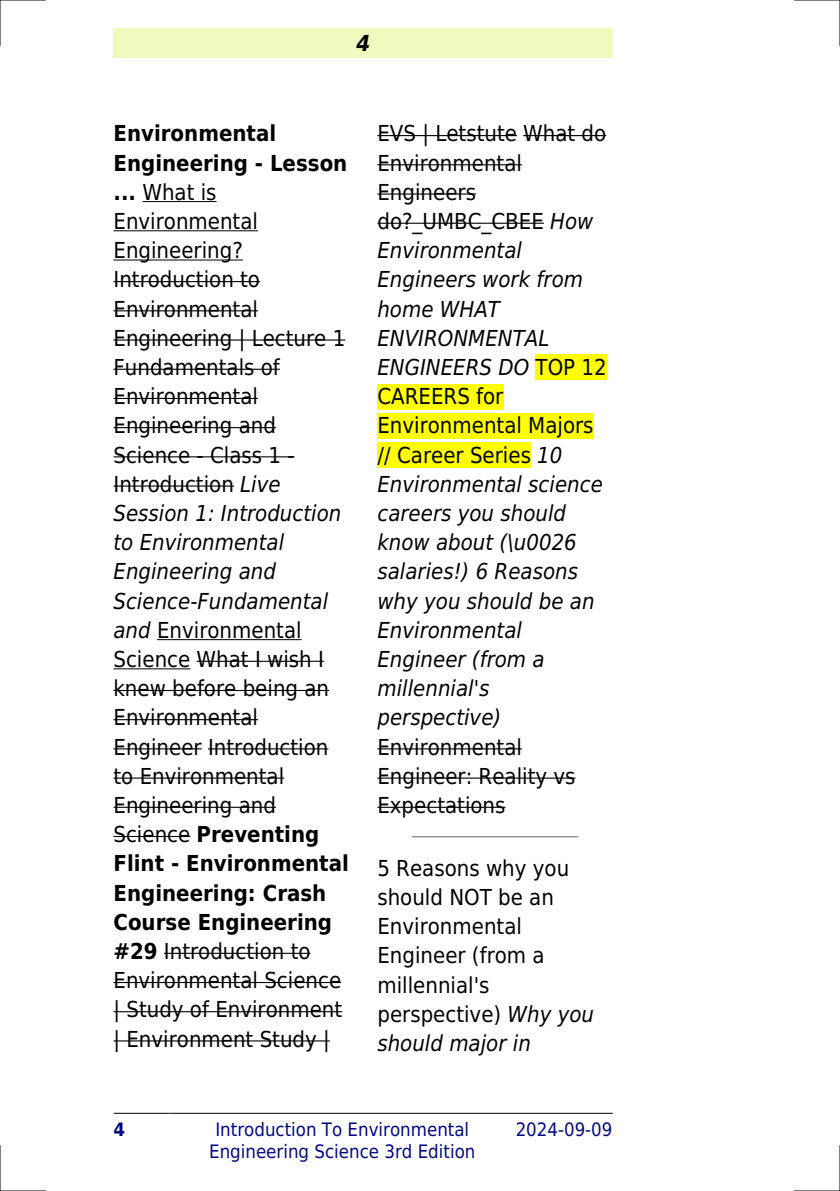
<style>
.page{position:relative;width:840px;height:1191px;background:#fff}
.page>*{position:absolute;margin:0;border:0;box-sizing:border-box;transform-origin:0 0}
.t1{font:22px/29.2px "DejaVu Sans Condensed";color:#000}
.t2{font:italic 22px/29.2px "DejaVu Sans Condensed";color:#000}
.t3{font:italic 700 22px "DejaVu Sans Condensed";color:#000}
.t4{font:18.6px/22.2px "DejaVu Sans Condensed";color:#000880;text-align:center}
.t5{font:700 18.6px "DejaVu Sans Condensed";color:#000880}
.s1{font-weight:700}
.s2{font-style:italic}
.s3{font-style:normal}
</style>
<div class="page">
<div style="left:113px;top:28px;width:499px;height:30px;background:#effbbe"></div>
<hr style="left:114px;top:1113px;width:55px;height:1px;background:#000">
<hr style="left:169px;top:1113px;width:346px;height:1px;background:#000">
<hr style="left:515px;top:1113px;width:97px;height:1px;background:#000">
<hr style="left:142px;top:201px;width:74px;height:1px;background:#000">
<hr style="left:113px;top:230px;width:145px;height:1px;background:#000">
<hr style="left:113px;top:259px;width:130px;height:1px;background:#000">
<hr style="left:113px;top:281px;width:147px;height:1px;background:#000">
<hr style="left:113px;top:310px;width:145px;height:1px;background:#000">
<hr style="left:113px;top:339px;width:232px;height:1px;background:#000">
<hr style="left:113px;top:369px;width:167px;height:1px;background:#000">
<hr style="left:113px;top:398px;width:145px;height:1px;background:#000">
<hr style="left:113px;top:427px;width:163px;height:1px;background:#000">
<hr style="left:113px;top:456px;width:181px;height:1px;background:#000">
<hr style="left:113px;top:485px;width:121px;height:1px;background:#000">
<hr style="left:157px;top:639px;width:144px;height:1px;background:#000">
<hr style="left:113px;top:668px;width:77px;height:1px;background:#000">
<hr style="left:196px;top:660px;width:128px;height:2px;background:#000">
<hr style="left:113px;top:690px;width:216px;height:1px;background:#000">
<hr style="left:113px;top:719px;width:145px;height:1px;background:#000">
<hr style="left:113px;top:748px;width:89px;height:1px;background:#000">
<hr style="left:208px;top:748px;width:120px;height:1px;background:#000">
<hr style="left:113px;top:777px;width:171px;height:1px;background:#000">
<hr style="left:113px;top:806px;width:163px;height:2px;background:#000">
<hr style="left:113px;top:836px;width:77px;height:1px;background:#000">
<hr style="left:164px;top:952px;width:146px;height:2px;background:#000">
<hr style="left:113px;top:982px;width:228px;height:1px;background:#000">
<hr style="left:113px;top:1011px;width:229px;height:1px;background:#000">
<hr style="left:113px;top:1040px;width:217px;height:1px;background:#000">
<hr style="left:377px;top:135px;width:139px;height:1px;background:#000">
<hr style="left:523px;top:135px;width:83px;height:1px;background:#000">
<hr style="left:377px;top:164px;width:144px;height:1px;background:#000">
<hr style="left:377px;top:193px;width:98px;height:2px;background:#000">
<hr style="left:377px;top:223px;width:166px;height:1px;background:#000">
<div style="left:535px;top:354px;width:71px;height:26px;background:#ff0"></div>
<div style="left:377px;top:384px;width:126px;height:25px;background:#ff0"></div>
<div style="left:377px;top:413px;width:216px;height:25px;background:#ff0"></div>
<div style="left:377px;top:442px;width:153px;height:26px;background:#ff0"></div>
<hr style="left:377px;top:748px;width:144px;height:1px;background:#000">
<hr style="left:377px;top:777px;width:198px;height:1px;background:#000">
<hr style="left:377px;top:806px;width:128px;height:2px;background:#000">
<hr style="left:412px;top:836px;width:165px;height:1px;background:#999">
<hr style="left:0;top:0;width:45px;height:1px;background:#000">
<hr style="left:794px;top:0;width:45px;height:1px;background:#000">
<hr style="left:0;top:1190px;width:45px;height:1px;background:#000">
<hr style="left:794px;top:1190px;width:45px;height:1px;background:#000">
<hr style="left:0;top:0;width:1px;height:45px;background:#000">
<hr style="left:0;top:1145px;width:1px;height:46px;background:#000">
<hr style="left:839px;top:0;width:1px;height:45px;background:#000">
<hr style="left:839px;top:1145px;width:1px;height:46px;background:#000">
<p class="t3" style="left:356px;top:30px;width:15px">4</p>
<p class="t1" style="left:113px;top:119px;width:237px"><span class="s1">Environmental<br>Engineering - Lesson ...</span> What is<br>Environmental<br>Engineering?<br>Introduction to<br>Environmental<br>Engineering | Lecture 1<br>Fundamentals of<br>Environmental<br>Engineering and<br>Science - Class 1 -<br>Introduction <span class="s2">Live<br>Session 1: Introduction to Environmental<br>Engineering and<br>Science-Fundamental and</span> Environmental<br>Science What I wish I knew before being an<br>Environmental<br>Engineer Introduction to Environmental<br>Engineering and<br>Science <span class="s1">Preventing<br>Flint - Environmental<br>Engineering: Crash<br>Course Engineering #29</span> Introduction to<br>Environmental Science | Study of Environment | Environment Study |</p>
<p class="t2" style="left:377px;top:119px;width:231px"><span class="s3">EVS | Letstute What do<br>Environmental<br>Engineers do?_UMBC_CBEE</span> How<br>Environmental<br>Engineers work from home WHAT<br>ENVIRONMENTAL<br>ENGINEERS DO <span class="s3">TOP 12<br>CAREERS for<br>Environmental Majors // Career Series</span> 10<br>Environmental science careers you should know about (\u0026 salaries!) 6 Reasons why you should be an<br>Environmental<br>Engineer (from a millennial's perspective)</p>
<p class="t1" style="left:377px;top:732px;width:199px">Environmental<br>Engineer: Reality vs<br>Expectations</p>
<p class="t1" style="left:377px;top:853px;width:218px">5 Reasons why you should NOT be an<br>Environmental<br>Engineer (from a millennial's perspective) <span class="s2">Why you should major in</span></p>
<p class="t5" style="left:113px;top:1118px;width:13px">4</p>
<p class="t4" style="left:209px;top:1118px;width:267px">Introduction To Environmental<br>Engineering Science 3rd Edition</p>
<p class="t4" style="left:515px;top:1118px;width:98px">2024-09-09</p>
</div>
